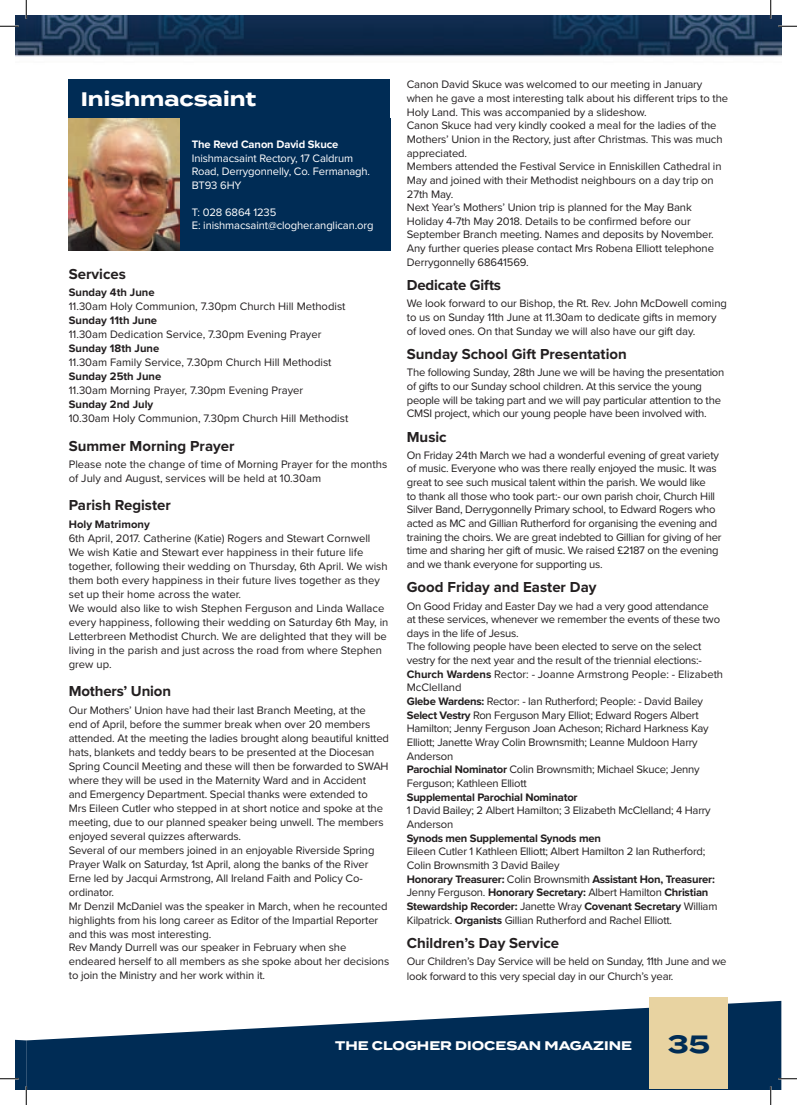
<style>
.page{position:relative;width:797px;height:1105px;background:#fff}
.page>*{position:absolute;margin:0;border:0;box-sizing:border-box;transform-origin:0 0}
.t1{font:700 25px "Termina";color:#002c55}
.t2{font:700 19.62px "Termina";color:#fff}
.t3{font:700 15px "Proxima Nova";color:#231f20}
.t4{font:700 12.5px "Termina";color:#fff}
.t5{font:11.25px/13.6px "Proxima Nova";letter-spacing:-.01em;color:#231f20}
.t6{font:11.25px/13.4px "Proxima Nova";letter-spacing:-.01em;color:#fff}
.t7{font:700 11.25px "Proxima Nova";color:#231f20}
.t8{font:700 11.25px "Proxima Nova";letter-spacing:-.02em;color:#231f20}
.t9{font:700 11.25px "Proxima Nova";letter-spacing:-.01em;color:#fff}
.s1{font-weight:700}
</style>
<div class="page">
<svg style="left:27px;top:1001px;width:754px;height:88px;fill:#002c55"></svg>
<img style="left:16px;top:16px;width:765px;height:41px">
<div style="left:649px;top:997px;width:79px;height:92px;background:#e8d3a1"></div>
<div style="left:69px;top:79px;width:321px;height:171px;background:#002c55"></div>
<img style="left:69px;top:118px;width:111px;height:132px">
<svg style="left:0;top:25px;width:19px;height:2px"></svg>
<svg style="left:778px;top:25px;width:19px;height:2px"></svg>
<svg style="left:778px;top:1078px;width:19px;height:1px"></svg>
<svg style="left:25px;top:0;width:2px;height:19px"></svg>
<svg style="left:0;top:1039px;width:27px;height:66px"></svg>
<svg style="left:770px;top:0;width:1px;height:19px"></svg>
<svg style="left:770px;top:1086px;width:1px;height:19px"></svg>
<h2 class="t2" style="left:81px;top:85px;width:177px">Inishmacsaint</h2>
<p class="t9" style="left:192px;top:138px;width:148px">The Revd Canon David Skuce</p>
<p class="t6" style="left:192px;top:152px;width:180px">Inishmacsaint Rectory, 17 Caldrum<br>Road, Derrygonnelly, Co. Fermanagh.<br>BT93 6HY</p>
<p class="t6" style="left:192px;top:205px;width:183px">T: 028 6864 1235<br>E: inishmacsaint@clogher.anglican.org</p>
<h3 class="t3" style="left:69px;top:265px;width:59px">Services</h3>
<p class="t7" style="left:69px;top:286px;width:87px">Sunday 4th June</p>
<p class="t5" style="left:69px;top:300px;width:278px">11.30am Holy Communion, 7.30pm Church Hill Methodist</p>
<p class="t7" style="left:69px;top:314px;width:90px">Sunday 11th June</p>
<p class="t5" style="left:69px;top:328px;width:254px">11.30am Dedication Service, 7.30pm Evening Prayer</p>
<p class="t7" style="left:69px;top:342px;width:92px">Sunday 18th June</p>
<p class="t5" style="left:69px;top:356px;width:264px">11.30am Family Service, 7.30pm Church Hill Methodist</p>
<p class="t7" style="left:69px;top:370px;width:94px">Sunday 25th June</p>
<p class="t5" style="left:69px;top:384px;width:236px">11.30am Morning Prayer, 7.30pm Evening Prayer</p>
<p class="t7" style="left:69px;top:398px;width:86px">Sunday 2nd July</p>
<p class="t5" style="left:69px;top:412px;width:281px">10.30am Holy Communion, 7.30pm Church Hill Methodist</p>
<h3 class="t3" style="left:69px;top:437px;width:167px">Summer Morning Prayer</h3>
<p class="t5" style="left:69px;top:457px;width:320px;line-height:14px">Please note the change of time of Morning Prayer for the months of July and August, services will be held at 10.30am</p>
<h3 class="t3" style="left:69px;top:496px;width:104px">Parish Register</h3>
<p class="t7" style="left:69px;top:517px;width:82px">Holy Matrimony</p>
<p class="t5" style="left:69px;top:531px;width:321px;line-height:14px">6th April, 2017. Catherine (Katie) Rogers and Stewart Cornwell We wish Katie and Stewart ever happiness in their future life together, following their wedding on Thursday, 6th April. We wish them both every happiness in their future lives together as they set up their home across the water.<br>We would also like to wish Stephen Ferguson and Linda Wallace every happiness, following their wedding on Saturday 6th May, in Letterbreen Methodist Church. We are delighted that they will be living in the parish and just across the road from where Stephen grew up.</p>
<h3 class="t3" style="left:69px;top:682px;width:104px">Mothers’ Union</h3>
<p class="t5" style="left:69px;top:703px;width:322px;line-height:14px">Our Mothers’ Union have had their last Branch Meeting, at the<br>end of April, before the summer break when over 20 members attended. At the meeting the ladies brought along beautiful knitted hats, blankets and teddy bears to be presented at the Diocesan Spring Council Meeting and these will then be forwarded to SWAH where they will be used in the Maternity Ward and in Accident<br>and Emergency Department. Special thanks were extended to<br>Mrs Eileen Cutler who stepped in at short notice and spoke at the meeting, due to our planned speaker being unwell. The members enjoyed several quizzes afterwards.<br>Several of our members joined in an enjoyable Riverside Spring Prayer Walk on Saturday, 1st April, along the banks of the River Erne led by Jacqui Armstrong, All Ireland Faith and Policy Co&shy;ordinator.<br>Mr Denzil McDaniel was the speaker in March, when he recounted highlights from his long career as Editor of the Impartial Reporter and this was most interesting.<br>Rev Mandy Durrell was our speaker in February when she endeared herself to all members as she spoke about her decisions to join the Ministry and her work within it.</p>
<p class="t5" style="left:407px;top:78px;width:323px">Canon David Skuce was welcomed to our meeting in January when he gave a most interesting talk about his different trips to the Holy Land. This was accompanied by a slideshow.<br>Canon Skuce had very kindly cooked a meal for the ladies of the Mothers’ Union in the Rectory, just after Christmas. This was much appreciated.<br>Members attended the Festival Service in Enniskillen Cathedral in May and joined with their Methodist neighbours on a day trip on 27th May.<br>Next Year’s Mothers’ Union trip is planned for the May Bank Holiday 4-7th May 2018. Details to be confirmed before our September Branch meeting. Names and deposits by November.<br>Any further queries please contact Mrs Robena Elliott telephone Derrygonnelly 68641569.</p>
<h3 class="t3" style="left:407px;top:276px;width:96px">Dedicate Gifts</h3>
<p class="t5" style="left:407px;top:297px;width:321px">We look forward to our Bishop, the Rt. Rev. John McDowell coming to us on Sunday 11th June at 11.30am to dedicate gifts in memory of loved ones. On that Sunday we will also have our gift day.</p>
<h3 class="t3" style="left:407px;top:345px;width:221px">Sunday School Gift Presentation</h3>
<p class="t5" style="left:407px;top:366px;width:319px">The following Sunday, 28th June we will be having the presentation of gifts to our Sunday school children. At this service the young people will be taking part and we will pay particular attention to the CMSI project, which our young people have been involved with.</p>
<h3 class="t3" style="left:407px;top:428px;width:41px">Music</h3>
<p class="t5" style="left:407px;top:448px;width:316px">On Friday 24th March we had a wonderful evening of great variety of music. Everyone who was there really enjoyed the music. It was great to see such musical talent within the parish. We would like<br>to thank all those who took part:- our own parish choir, Church Hill Silver Band, Derrygonnelly Primary school, to Edward Rogers who acted as MC and Gillian Rutherford for organising the evening and training the choirs. We are great indebted to Gillian for giving of her time and sharing her gift of music. We raised £2187 on the evening and we thank everyone for supporting us.</p>
<h3 class="t3" style="left:407px;top:578px;width:191px">Good Friday and Easter Day</h3>
<p class="t5" style="left:407px;top:599px;width:318px">On Good Friday and Easter Day we had a very good attendance<br>at these services, whenever we remember the events of these two days in the life of Jesus.<br>The following people have been elected to serve on the select vestry for the next year and the result of the triennial elections:- <span class="s1">Church Wardens</span> Rector: - Joanne Armstrong People: - Elizabeth McClelland<br><span class="s1">Glebe Wardens:</span> Rector: - Ian Rutherford; People: - David Bailey <span class="s1">Select Vestry</span> Ron Ferguson Mary Elliot; Edward Rogers Albert Hamilton; Jenny Ferguson Joan Acheson; Richard Harkness Kay Elliott; Janette Wray Colin Brownsmith; Leanne Muldoon Harry Anderson<br><span class="s1">Parochial Nominator</span> Colin Brownsmith; Michael Skuce; Jenny Ferguson; Kathleen Elliott</p>
<p class="t8" style="left:407px;top:790px;width:172px">Supplemental Parochial Nominator</p>
<p class="t5" style="left:407px;top:804px;width:305px">1 David Bailey; 2 Albert Hamilton; 3 Elizabeth McClelland; 4 Harry<br>Anderson</p>
<p class="t8" style="left:407px;top:831px;width:196px">Synods men Supplemental Synods men</p>
<p class="t5" style="left:407px;top:845px;width:312px">Eileen Cutler 1 Kathleen Elliott; Albert Hamilton 2 Ian Rutherford; Colin Brownsmith 3 David Bailey<br><span class="s1">Honorary Treasurer:</span> Colin Brownsmith <span class="s1">Assistant Hon, Treasurer:<br></span>Jenny Ferguson. <span class="s1">Honorary Secretary:</span> Albert Hamilton <span class="s1">Christian Stewardship Recorder:</span> Janette Wray <span class="s1">Covenant Secretary</span> William Kilpatrick. <span class="s1">Organists</span> Gillian Rutherford and Rachel Elliott.</p>
<h3 class="t3" style="left:407px;top:934px;width:154px">Children’s Day Service</h3>
<p class="t5" style="left:407px;top:954px;width:321px;line-height:14.2px">Our Children’s Day Service will be held on Sunday, 11th June and we look forward to this very special day in our Church’s year.</p>
<p class="t4" style="left:335px;top:1037px;width:298px">THE CLOGHER DIOCESAN MAGAZINE</p>
<h1 class="t1" style="left:668px;top:1026px;width:44px">35</h1>
</div>
